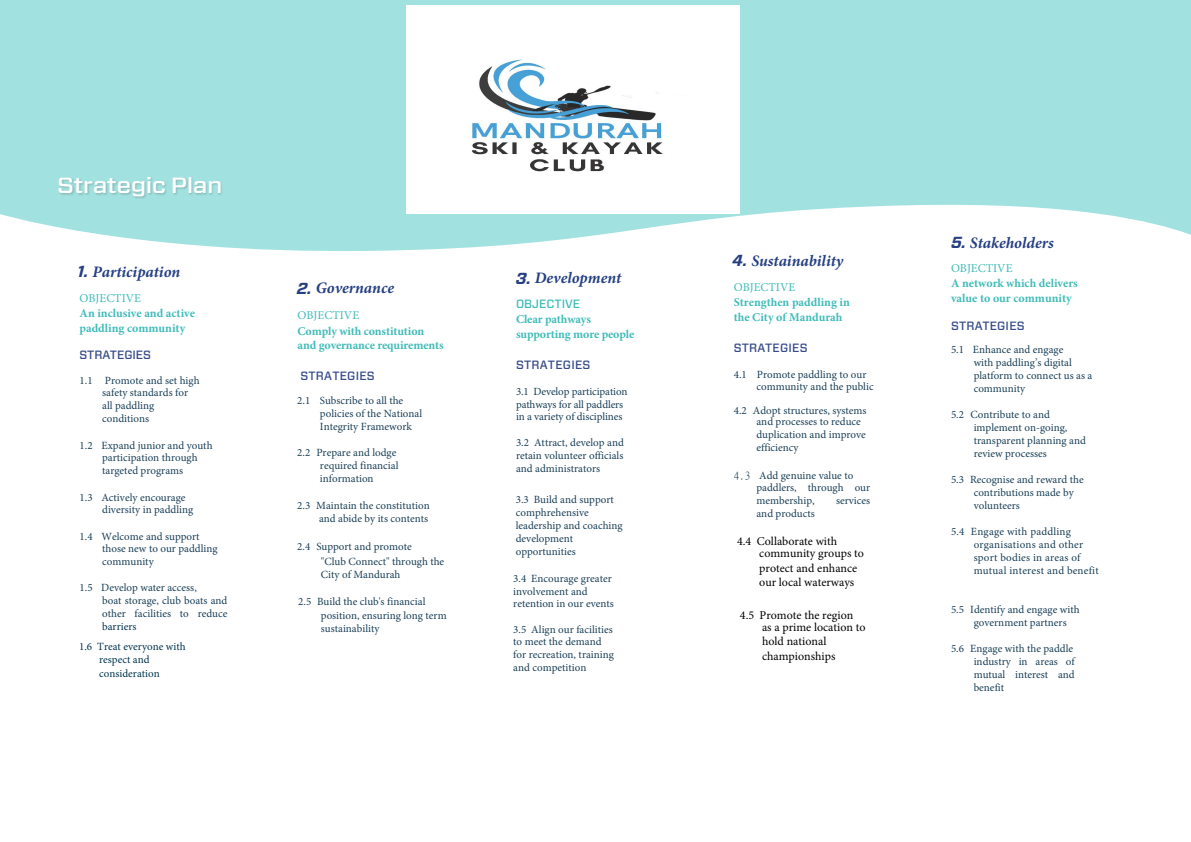
<style>
.page{position:relative;width:1191px;height:842px;background:#fff}
.page>*{position:absolute;margin:0;border:0;box-sizing:border-box;transform-origin:0 0}
.t1{font:500 22px "Vitesse Sans";letter-spacing:-.02em;color:#fff;scale:1.18 1}
.t2{font:italic 700 16px "Minion Pro";color:#253f82}
.t3{font:700 12px/15.1px "Minion Pro";color:#40bcb9}
.t4{font:12px/14.4px "Minion Pro";color:#000}
.t5{font:500 12px "Vitesse Sans";letter-spacing:.02em;color:#384c8a}
.t6{font:500 12px "Vitesse Sans";color:#384c8a}
.t7{font:11px/12.7px "Minion Pro";color:#1a3f57}
.t8{font:11px/13px "Minion Pro";letter-spacing:.02em;color:#1a3f57}
.t9{font:11px/13.2px "Minion Pro";color:#00344e}
.s1{font-family:"Vitesse Sans"}
.s2{font-weight:400}
.s3{color:#01334d}
.s4{font-family:"Vitesse Sans";font-weight:500}
.s5{font-family:"Ming Li U"}
</style>
<div class="page">
<svg style="left:0;top:0;width:1191px;height:251px;background:#ace4e2"></svg>
<div style="left:58px;top:176px;width:174px;height:26px;background:#231f20;opacity:.2"></div>
<img style="left:406px;top:5px;width:334px;height:209px">
<p class="t1" style="left:57px;top:170px;width:142px">Strategic Plan</p>
<p class="t2" style="left:78px;top:260px;width:104px"><span class="s1">1.</span> Participation</p>
<p class="t3" style="left:80px;top:290px;width:117px"><span class="s2">OBJECTIVE<br></span>An inclusive and active paddling community</p>
<p class="t6" style="left:80px;top:347px;width:73px">STRATEGIES</p>
<p class="t7" style="left:102px;top:374px;width:99px;text-indent:-23px">1.1 Promote and set high safety standards for all paddling conditions</p>
<p class="t7" style="left:102px;top:439px;width:112px;text-indent:-23px">1.2 Expand junior and youth participation through targeted programs</p>
<p class="t7" style="left:102px;top:491px;width:93px;text-indent:-23px">1.3 Actively encourage diversity in paddling</p>
<p class="t7" style="left:102px;top:530px;width:117px;text-indent:-23px">1.4 Welcome and support those new to our paddling community</p>
<p class="t7" style="left:102px;top:581px;width:127px;line-height:13px;text-indent:-23px">1.5 Develop water access,<br>boat storage, club boats and other facilities to reduce <span class="s3">barriers</span></p>
<p class="t9" style="left:99px;top:640px;width:88px;text-indent:-20px">1.6 Treat everyone with respect and consideration</p>
<p class="t2" style="left:297px;top:277px;width:99px"><span class="s1">2.</span> Governance</p>
<p class="t3" style="left:298px;top:308px;width:148px"><span class="s2">OBJECTIVE<br></span>Comply with constitution and governance requirements</p>
<p class="t5" style="left:300px;top:368px;width:76px">STRATEGIES</p>
<p class="t7" style="left:320px;top:394px;width:104px;line-height:13px;text-indent:-23px">2.1 Subscribe to all the policies of the National<br>Integrity Framework</p>
<p class="t7" style="left:320px;top:446px;width:80px;line-height:13px;text-indent:-23px">2.2 Prepare and lodge required financial information</p>
<p class="t7" style="left:297px;top:499px;width:134px;line-height:13px;text-align:right">2.3 Maintain the constitution and abide by its contents</p>
<p class="t7" style="left:321px;top:539px;width:125px;line-height:15.2px;text-indent:-24px">2.4 Support and promote<br>"Club Connect" through the</p>
<p class="t7" style="left:321px;top:568px;width:81px">City of Mandurah</p>
<p class="t7" style="left:321px;top:594px;width:127px;line-height:14.3px;text-indent:-23px">2.5 Build the club's financial position, ensuring long term</p>
<p class="t7" style="left:321px;top:622px;width:60px">sustainability</p>
<p class="t2" style="left:516px;top:266px;width:107px"><span class="s1">3.</span> Development</p>
<p class="t3" style="left:516px;top:296px;width:120px"><span class="s4">OBJECTIVE<br></span>Clear pathways supporting more people</p>
<p class="t5" style="left:516px;top:357px;width:76px">STRATEGIES</p>
<p class="t7" style="left:516px;top:386px;width:113px">3.1 Develop participation pathways for all paddlers in a variety of disciplines</p>
<p class="t7" style="left:516px;top:436px;width:109px;text-align:justify">3.2 Attract, develop and retain volunteer officials and administrators</p>
<p class="t7" style="left:516px;top:493px;width:108px">3.3 Build and support comphrehensive leadership and coaching development opportunities</p>
<p class="t7" style="left:513px;top:572px;width:102px">3.4 Encourage greater involvement and retention in our events</p>
<p class="t7" style="left:513px;top:623px;width:102px">3.5 Align our facilities to meet the demand for recreation, training and competition</p>
<p class="t2" style="left:732px;top:249px;width:113px"><span class="s1">4.</span> Sustainability</p>
<p class="t3" style="left:734px;top:280px;width:118px"><span class="s2">OBJECTIVE<br></span>Strengthen paddling in the City of Mandurah</p>
<p class="t5" style="left:734px;top:339px;width:75px">STRATEGIES</p>
<p class="t7" style="left:756px;top:368px;width:119px;text-indent:-23px">4.1 Promote paddling to our community and the public</p>
<p class="t7" style="left:756px;top:404px;width:112px;line-height:11.6px;text-indent:-23px">4.2 Adopt structures, systems and processes to reduce</p>
<p class="t7" style="left:756px;top:428px;width:111px;line-height:13px">duplication and improve efficiency</p>
<p class="t7" style="left:756px;top:470px;width:115px;line-height:11.9px;text-indent:-23px"><span class="s5">4.3</span> Add genuine value to paddlers, through our</p>
<p class="t7" style="left:756px;top:494px;width:60px">membership,</p>
<p class="t7" style="left:836px;top:494px;width:36px">services</p>
<p class="t7" style="left:756px;top:507px;width:60px">and products</p>
<p class="t4" style="left:759px;top:536px;width:106px;line-height:12px;text-indent:-22px">4.4 Collaborate with community groups to</p>
<p class="t4" style="left:759px;top:561px;width:100px">protect and enhance our local waterways</p>
<p class="t4" style="left:762px;top:609px;width:105px;line-height:11.9px;text-indent:-22px">4.5 Promote the region as a prime location to</p>
<p class="t4" style="left:762px;top:634px;width:75px">hold national championships</p>
<p class="t2" style="left:951px;top:231px;width:104px"><span class="s1">5.</span> Stakeholders</p>
<p class="t3" style="left:951px;top:260px;width:128px"><span class="s2">OBJECTIVE<br></span>A network which delivers value to our community</p>
<p class="t5" style="left:951px;top:318px;width:75px">STRATEGIES</p>
<p class="t7" style="left:973px;top:343px;width:120px;text-indent:-23px">5.1 Enhance and engage<br>with paddling’s digital platform to connect us as a community</p>
<p class="t7" style="left:973px;top:408px;width:114px;text-indent:-23px">5.2 Contribute to and implement on-going, transparent planning and review processes</p>
<p class="t7" style="left:973px;top:473px;width:111px;text-indent:-23px">5.3 Recognise and reward the contributions made by volunteers</p>
<p class="t8" style="left:973px;top:525px;width:126px;text-indent:-23px">5.4 Engage with paddling organisations and other sport bodies in areas of mutual interest and benefit</p>
<p class="t7" style="left:973px;top:603px;width:107px;text-indent:-23px">5.5 Identify and engage with government partners</p>
<p class="t7" style="left:973px;top:642px;width:102px;text-indent:-23px">5.6 Engage with the paddle industry in areas of mutual interest and benefit</p>
</div>
